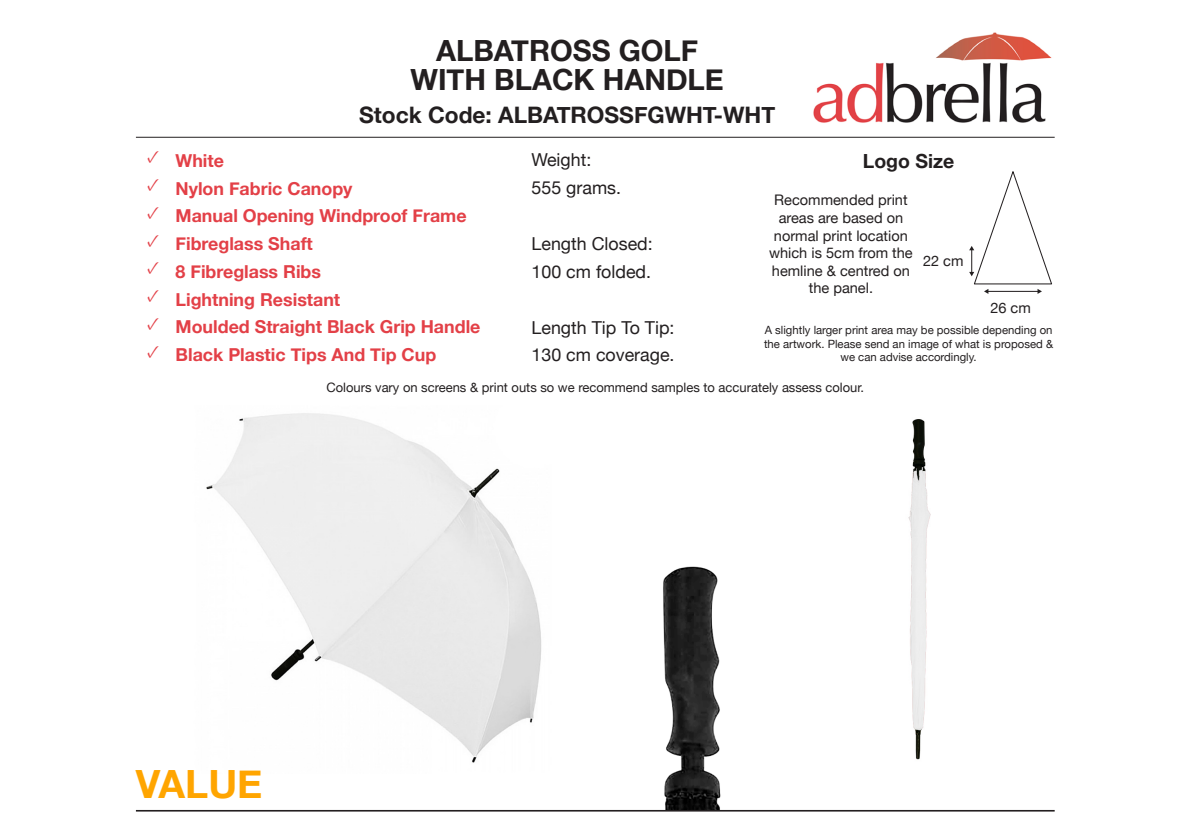
<style>
.page{position:relative;width:1191px;height:840px;background:#fff}
.page>*{position:absolute;margin:0;border:0;box-sizing:border-box;transform-origin:0 0}
.t1{font:700 38.8px "Helvetica Neue";color:#ffa500}
.t2{font:700 29.2px "Helvetica Neue";color:#231f20}
.t3{font:700 22.6px "Helvetica Neue";color:#231f20}
.t4{font:700 19.4px "Helvetica Neue";color:#231f20}
.t5{font:700 17.8px "Helvetica Neue";color:#e34047}
.t6{font:17.8px "Helvetica Neue";color:#231f20}
.t7{font:17.8px "Minion Pro";color:#e34047}
.t8{font:14.6px/17.4px "Helvetica Neue";color:#231f20;text-align:center}
.t9{font:13px "Helvetica Neue";color:#231f20}
.t10{font:11.4px/13.6px "Helvetica Neue";color:#231f20;text-align:center}
</style>
<div class="page">
<img style="left:663px;top:566px;width:58px;height:243px">
<img style="left:206px;top:413px;width:336px;height:350px">
<img style="left:908px;top:419px;width:23px;height:341px">
<hr style="left:136px;top:137px;width:918px;height:1px;background:#231f20">
<svg style="left:969px;top:171px;width:83px;height:123px"></svg>
<img style="left:813px;top:32px;width:239px;height:91px">
<hr style="left:136px;top:809px;width:918px;height:2px;background:#231f20">
<p class="t2" style="left:436px;top:28px;width:264px">ALBATROSS GOLF</p>
<p class="t2" style="left:410px;top:57px;width:315px">WITH BLACK HANDLE</p>
<p class="t3" style="left:359px;top:97px;width:417px">Stock Code: ALBATROSSFGWHT-WHT</p>
<p class="t7" style="left:147px;top:145px;width:14px">✓</p>
<p class="t5" style="left:175px;top:146px;width:50px">White</p>
<p class="t7" style="left:147px;top:172px;width:14px">✓</p>
<p class="t5" style="left:175px;top:174px;width:178px">Nylon Fabric Canopy</p>
<p class="t7" style="left:147px;top:200px;width:14px">✓</p>
<p class="t5" style="left:175px;top:202px;width:292px">Manual Opening Windproof Frame</p>
<p class="t7" style="left:147px;top:228px;width:14px">✓</p>
<p class="t5" style="left:175px;top:229px;width:139px">Fibreglass Shaft</p>
<p class="t7" style="left:147px;top:255px;width:14px">✓</p>
<p class="t5" style="left:175px;top:257px;width:147px">8 Fibreglass Ribs</p>
<p class="t7" style="left:147px;top:283px;width:14px">✓</p>
<p class="t5" style="left:175px;top:285px;width:166px">Lightning Resistant</p>
<p class="t7" style="left:147px;top:311px;width:14px">✓</p>
<p class="t5" style="left:175px;top:313px;width:306px">Moulded Straight Black Grip Handle</p>
<p class="t7" style="left:147px;top:339px;width:14px">✓</p>
<p class="t5" style="left:175px;top:340px;width:262px">Black Plastic Tips And Tip Cup</p>
<p class="t6" style="left:531px;top:147px;width:61px">Weight:</p>
<p class="t6" style="left:531px;top:174px;width:91px">555 grams.</p>
<p class="t6" style="left:531px;top:231px;width:123px">Length Closed:</p>
<p class="t6" style="left:531px;top:258px;width:121px">100 cm folded.</p>
<p class="t6" style="left:531px;top:315px;width:144px">Length Tip To Tip:</p>
<p class="t6" style="left:531px;top:342px;width:144px">130 cm coverage.</p>
<p class="t4" style="left:863px;top:146px;width:93px">Logo Size</p>
<p class="t8" style="left:769px;top:192px;width:145px">Recommended print areas are based on normal print location which is 5cm from the hemline &amp; centred on the panel.</p>
<p class="t8" style="left:923px;top:253px;width:42px">22 cm</p>
<p class="t8" style="left:990px;top:300px;width:42px">26 cm</p>
<p class="t10" style="left:764px;top:323px;width:290px">A slightly larger print area may be possible depending on the artwork. Please send an image of what is proposed &amp; we can advise accordingly.</p>
<p class="t9" style="left:326px;top:377px;width:539px">Colours vary on screens &amp; print outs so we recommend samples to accurately assess colour.</p>
<p class="t1" style="left:136px;top:753px;width:128px">VALUE</p>
</div>
